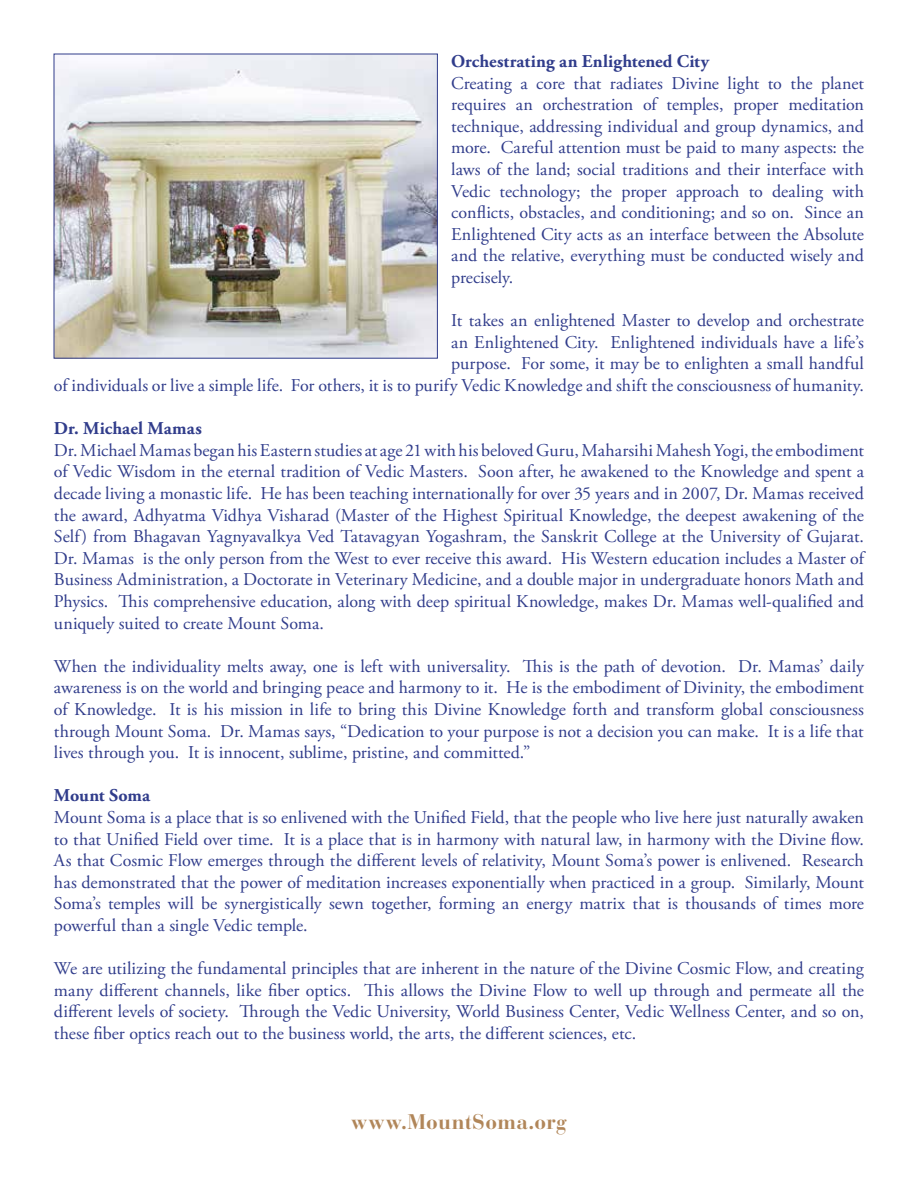
<style>
.page{position:relative;width:918px;height:1188px;background:#fff}
.page>*{position:absolute;margin:0;border:0;box-sizing:border-box;transform-origin:0 0}
.t1{font:700 21px "Bauer Bodoni";letter-spacing:.02em;color:#b18659}
.t2{font:18px/21.6px "Adobe Garamond Pro";color:#303c8b;text-align:justify}
.t3{font:700 18px "Adobe Garamond Pro";letter-spacing:.005em;color:#303c8b}
</style>
<div class="page">
<img style="left:56px;top:56px;width:380px;height:301px">
<div style="left:54px;top:54px;width:384px;height:305px;border:1px solid #303c8b"></div>
<p class="t3" style="left:451px;top:51px;width:259px">Orchestrating an Enlightened City</p>
<p class="t2" style="left:451px;top:73px;width:414px">Creating a core that radiates Divine light to the planet requires an orchestration of temples, proper meditation technique, addressing individual and group dynamics, and more. Careful attention must be paid to many aspects: the laws of the land; social traditions and their interface with Vedic technology; the proper approach to dealing with conflicts, obstacles, and conditioning; and so on. Since an Enlightened City acts as an interface between the Absolute and the relative, everything must be conducted wisely and precisely.</p>
<p class="t2" style="left:54px;top:310px;width:812px;text-align:right">It takes an enlightened Master to develop and orchestrate<br>an Enlightened City. Enlightened individuals have a life’s<br>purpose. For some, it may be to enlighten a small handful<br>of individuals or live a simple life. For others, it is to purify Vedic Knowledge and shift the consciousness of humanity.</p>
<p class="t3" style="left:54px;top:418px;width:149px">Dr. Michael Mamas</p>
<p class="t2" style="left:54px;top:440px;width:812px">Dr. Michael Mamas began his Eastern studies at age 21 with his beloved Guru, Maharsihi Mahesh Yogi, the embodiment of Vedic Wisdom in the eternal tradition of Vedic Masters. Soon after, he awakened to the Knowledge and spent a decade living a monastic life. He has been teaching internationally for over 35 years and in 2007, Dr. Mamas received the award, Adhyatma Vidhya Visharad (Master of the Highest Spiritual Knowledge, the deepest awakening of the Self) from Bhagavan Yagnyavalkya Ved Tatavagyan Yogashram, the Sanskrit College at the University of Gujarat.<br>Dr. Mamas is the only person from the West to ever receive this award. His Western education includes a Master of Business Administration, a Doctorate in Veterinary Medicine, and a double major in undergraduate honors Math and Physics. This comprehensive education, along with deep spiritual Knowledge, makes Dr. Mamas well-qualified and uniquely suited to create Mount Soma.</p>
<p class="t2" style="left:54px;top:656px;width:812px">When the individuality melts away, one is left with universality. This is the path of devotion. Dr. Mamas’ daily awareness is on the world and bringing peace and harmony to it. He is the embodiment of Divinity, the embodiment of Knowledge. It is his mission in life to bring this Divine Knowledge forth and transform global consciousness through Mount Soma. Dr. Mamas says, “Dedication to your purpose is not a decision you can make. It is a life that lives through you. It is innocent, sublime, pristine, and committed.”</p>
<p class="t3" style="left:54px;top:785px;width:98px">Mount Soma</p>
<p class="t2" style="left:54px;top:807px;width:812px">Mount Soma is a place that is so enlivened with the Unified Field, that the people who live here just naturally awaken to that Unified Field over time. It is a place that is in harmony with natural law, in harmony with the Divine flow.<br>As that Cosmic Flow emerges through the different levels of relativity, Mount Soma’s power is enlivened. Research has demonstrated that the power of meditation increases exponentially when practiced in a group. Similarly, Mount Soma’s temples will be synergistically sewn together, forming an energy matrix that is thousands of times more powerful than a single Vedic temple.</p>
<p class="t2" style="left:54px;top:958px;width:812px">We are utilizing the fundamental principles that are inherent in the nature of the Divine Cosmic Flow, and creating many different channels, like fiber optics. This allows the Divine Flow to well up through and permeate all the different levels of society. Through the Vedic University, World Business Center, Vedic Wellness Center, and so on, these fiber optics reach out to the business world, the arts, the different sciences, etc.</p>
<p class="t1" style="left:351px;top:1109px;width:217px">www.MountSoma.org</p>
</div>
